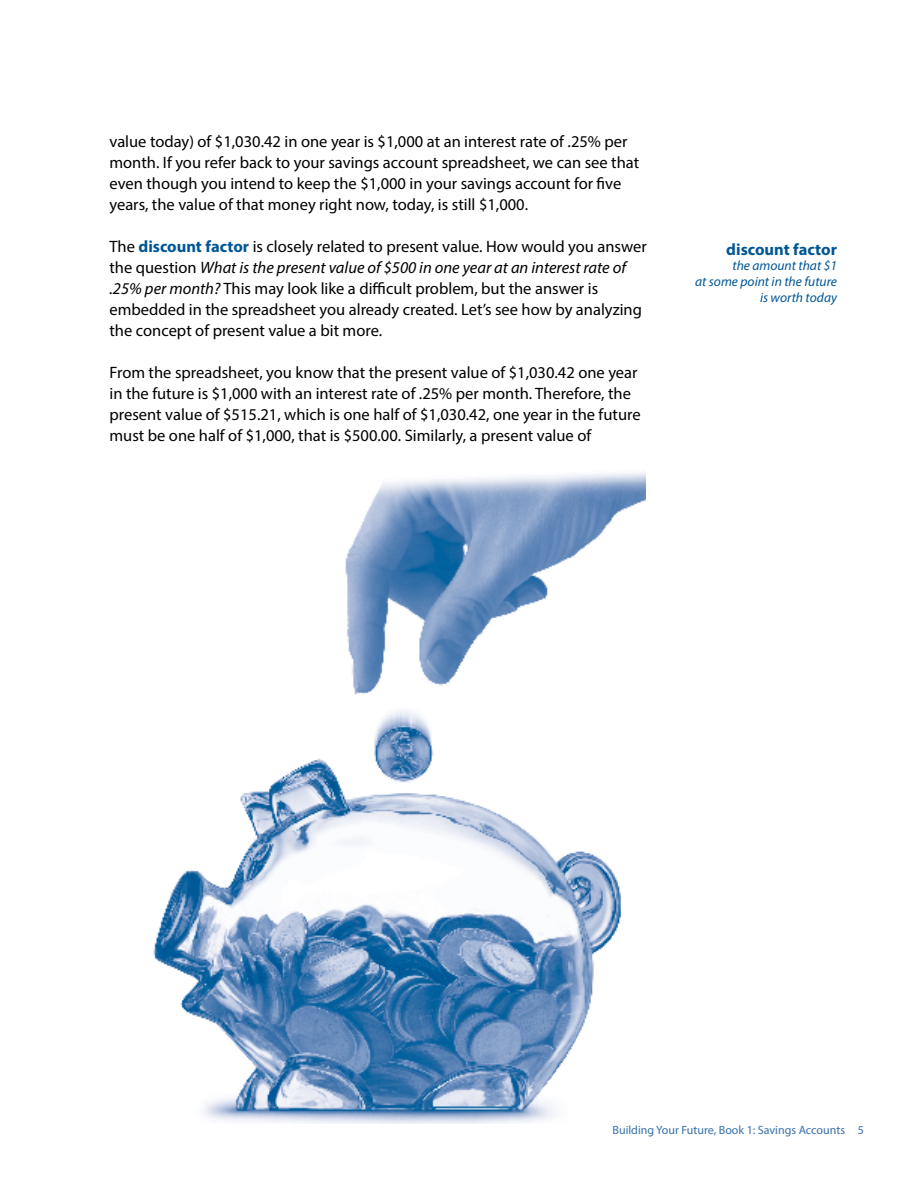
<style>
.page{position:relative;width:918px;height:1188px;background:#fff}
.page>*{position:absolute;margin:0;border:0;box-sizing:border-box;transform-origin:0 0}
.t1{font:16.5px/21px "Myriad Pro";color:#000}
.t2{font:700 16.5px "Myriad Pro";color:#005695}
.t3{font:italic 13.5px/15.8px "Myriad Pro";color:#005695;text-align:right}
.t4{font:12px "Myriad Pro";color:#3770a9}
.s1{font-weight:700;color:#005695}
.s2{font-style:italic}
</style>
<div class="page">
<img style="left:153px;top:472px;width:493px;height:651px">
<p class="t1" style="left:110px;top:131px;width:531px">value today) of $1,030.42 in one year is $1,000 at an interest rate of .25% per month. If you refer back to your savings account spreadsheet, we can see that even though you intend to keep the $1,000 in your savings account for five years, the value of that money right now, today, is still $1,000.</p>
<p class="t1" style="left:110px;top:236px;width:539px">The <span class="s1">discount factor</span> is closely related to present value. How would you answer the question <span class="s2">What is the present value of $500 in one year at an interest rate of .25% per month?</span> This may look like a difficult problem, but the answer is embedded in the spreadsheet you already created. Let’s see how by analyzing the concept of present value a bit more.</p>
<p class="t1" style="left:110px;top:362px;width:533px">From the spreadsheet, you know that the present value of $1,030.42 one year in the future is $1,000 with an interest rate of .25% per month. Therefore, the present value of $515.21, which is one half of $1,030.42, one year in the future must be one half of $1,000, that is $500.00. Similarly, a present value of</p>
<p class="t2" style="left:726px;top:238px;width:112px">discount factor</p>
<p class="t3" style="left:695px;top:258px;width:143px">the amount that $1<br>at some point in the future is worth today</p>
<p class="t4" style="left:613px;top:1123px;width:253px">Building Your Future, Book 1: Savings Accounts 5</p>
</div>
